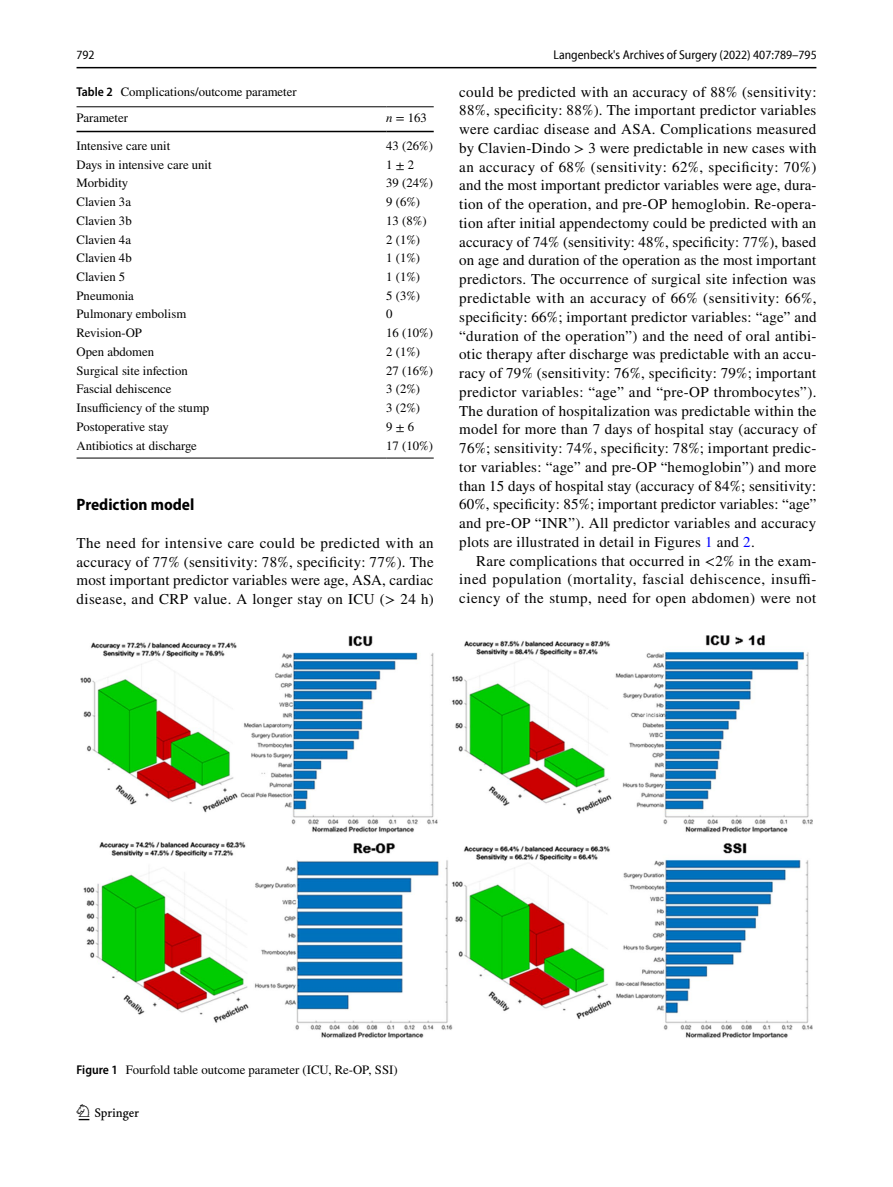
<style>
.page{position:relative;width:893px;height:1187px;background:#fff}
.page>*{position:absolute;margin:0;border:0;box-sizing:border-box;transform-origin:0 0}
.t1{font:22.5px "Springnew Regular 2";color:#000}
.t2{font:700 semi-condensed 16.5px "Myriad Pro";color:#000}
.t3{font:15px/18.8px "STIX";letter-spacing:.025em;color:#000;text-align:justify}
.t4{font:12.75px/25.5px "STIX";color:#000}
.t5{font:semi-condensed 12.75px "Myriad Pro Unic";color:#000}
.s1{font-family:"Myriad Pro";font-weight:600;font-stretch:semi-condensed}
.s2{font-style:italic}
.s3{color:#00f}
</style>
<div class="page">
<hr style="left:77px;top:67px;width:739px;height:1px;background:#000">
<hr style="left:77px;top:106px;width:309px;height:1px;background:#000">
<hr style="left:77px;top:131px;width:309px;height:1px;background:#000">
<hr style="left:386px;top:106px;width:48px;height:1px;background:#000">
<hr style="left:386px;top:131px;width:48px;height:1px;background:#000">
<hr style="left:77px;top:457px;width:309px;height:1px;background:#000">
<hr style="left:386px;top:457px;width:48px;height:1px;background:#000">
<img style="left:81px;top:636px;width:731px;height:402px">
<p class="t5" style="left:77px;top:50px;width:20px">792</p>
<p class="t5" style="left:553px;top:50px;width:265px">Langenbeck's Archives of Surgery (2022) 407:789–795</p>
<p class="t4" style="left:77px;top:80px;width:222px"><span class="s1">Table 2</span> Complications/outcome parameter<br>Parameter</p>
<p class="t4" style="left:386px;top:106px;width:42px"><span class="s2">n</span> = 163</p>
<p class="t4" style="left:77px;top:134px;width:95px">Intensive care unit</p>
<p class="t4" style="left:386px;top:134px;width:48px">43 (26%)</p>
<p class="t4" style="left:77px;top:152px;width:137px">Days in intensive care unit</p>
<p class="t4" style="left:386px;top:152px;width:29px">1 ± 2</p>
<p class="t4" style="left:77px;top:171px;width:53px">Morbidity</p>
<p class="t4" style="left:386px;top:171px;width:48px">39 (24%)</p>
<p class="t4" style="left:77px;top:190px;width:56px">Clavien 3a</p>
<p class="t4" style="left:386px;top:190px;width:35px">9 (6%)</p>
<p class="t4" style="left:77px;top:208px;width:57px">Clavien 3b</p>
<p class="t4" style="left:386px;top:208px;width:42px">13 (8%)</p>
<p class="t4" style="left:77px;top:227px;width:56px">Clavien 4a</p>
<p class="t4" style="left:386px;top:227px;width:35px">2 (1%)</p>
<p class="t4" style="left:77px;top:246px;width:57px">Clavien 4b</p>
<p class="t4" style="left:386px;top:246px;width:35px">1 (1%)</p>
<p class="t4" style="left:77px;top:265px;width:50px">Clavien 5</p>
<p class="t4" style="left:386px;top:265px;width:35px">1 (1%)</p>
<p class="t4" style="left:77px;top:283px;width:59px">Pneumonia</p>
<p class="t4" style="left:386px;top:283px;width:35px">5 (3%)</p>
<p class="t4" style="left:77px;top:302px;width:111px">Pulmonary embolism</p>
<p class="t4" style="left:386px;top:302px;width:8px">0</p>
<p class="t4" style="left:77px;top:321px;width:67px">Revision-OP</p>
<p class="t4" style="left:386px;top:321px;width:48px">16 (10%)</p>
<p class="t4" style="left:77px;top:339px;width:79px">Open abdomen</p>
<p class="t4" style="left:386px;top:339px;width:35px">2 (1%)</p>
<p class="t4" style="left:77px;top:358px;width:113px">Surgical site infection</p>
<p class="t4" style="left:386px;top:358px;width:48px">27 (16%)</p>
<p class="t4" style="left:77px;top:377px;width:97px">Fascial dehiscence</p>
<p class="t4" style="left:386px;top:377px;width:35px">3 (2%)</p>
<p class="t4" style="left:77px;top:396px;width:134px">Insufficiency of the stump</p>
<p class="t4" style="left:386px;top:396px;width:35px">3 (2%)</p>
<p class="t4" style="left:77px;top:414px;width:94px">Postoperative stay</p>
<p class="t4" style="left:386px;top:414px;width:29px">9 ± 6</p>
<p class="t4" style="left:77px;top:433px;width:122px">Antibiotics at discharge</p>
<p class="t4" style="left:386px;top:433px;width:48px">17 (10%)</p>
<p class="t2" style="left:77px;top:495px;width:119px">Prediction model</p>
<p class="t3" style="left:77px;top:534px;width:359px">The need for intensive care could be predicted with an accuracy of 77% (sensitivity: 78%, specificity: 77%). The most important predictor variables were age, ASA, cardiac disease, and CRP value. A longer stay on ICU (&gt; 24 h)</p>
<p class="t3" style="left:459px;top:83px;width:359px">could be predicted with an accuracy of 88% (sensitivity:<br>88%, specificity: 88%). The important predictor variables were cardiac disease and ASA. Complications measured by Clavien-Dindo &gt; 3 were predictable in new cases with an accuracy of 68% (sensitivity: 62%, specificity: 70%) and the most important predictor variables were age, dura&shy;tion of the operation, and pre-OP hemoglobin. Re-opera&shy;tion after initial appendectomy could be predicted with an accuracy of 74% (sensitivity: 48%, specificity: 77%), based on age and duration of the operation as the most important predictors. The occurrence of surgical site infection was predictable with an accuracy of 66% (sensitivity: 66%, specificity: 66%; important predictor variables: “age” and “duration of the operation”) and the need of oral antibi&shy;otic therapy after discharge was predictable with an accu&shy;racy of 79% (sensitivity: 76%, specificity: 79%; important predictor variables: “age” and “pre-OP thrombocytes”).<br>The duration of hospitalization was predictable within the model for more than 7 days of hospital stay (accuracy of 76%; sensitivity: 74%, specificity: 78%; important predic&shy;tor variables: “age” and pre-OP “hemoglobin”) and more than 15 days of hospital stay (accuracy of 84%; sensitivity:<br>60%, specificity: 85%; important predictor variables: “age” and pre-OP “INR”). All predictor variables and accuracy plots are illustrated in detail in Figures <span class="s3">1</span> and <span class="s3">2</span>.</p>
<p class="t3" style="left:459px;top:552px;width:359px;text-indent:17px">Rare complications that occurred in &lt;2% in the exam&shy;ined population (mortality, fascial dehiscence, insuffi&shy;ciency of the stump, need for open abdomen) were not</p>
<p class="t4" style="left:77px;top:1057px;width:323px"><span class="s1">Figure 1</span> Fourfold table outcome parameter (ICU, Re-OP, SSI)</p>
<h1 class="t1" style="left:79px;top:1104px;width:62px">1 3</h1>
</div>
